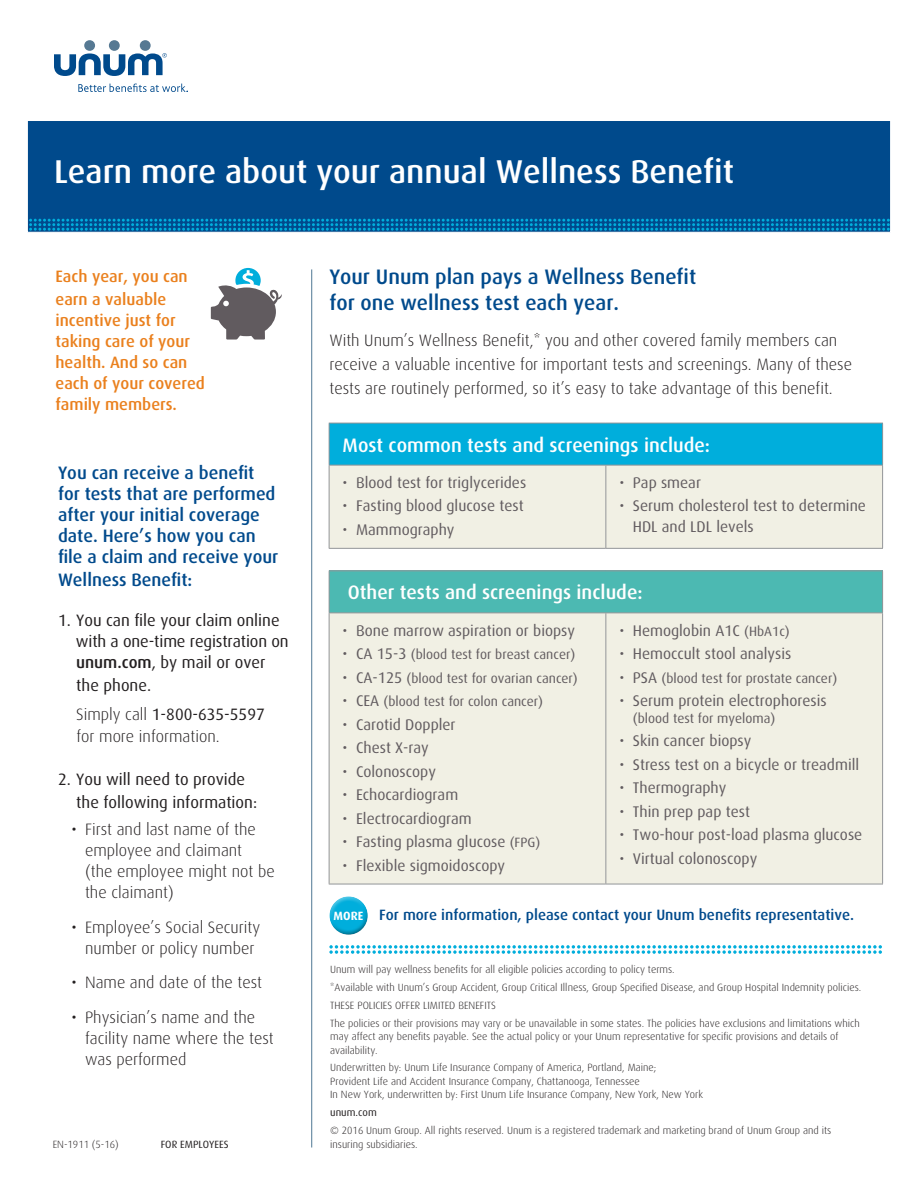
<style>
.page{position:relative;width:918px;height:1188px;background:#fff}
.page>*{position:absolute;margin:0;border:0;box-sizing:border-box;transform-origin:0 0}
._09_Flyer_Head{font:500 33px "Dax";color:#fff}
._09_ss_intro_copy{font:500 21px/25.5px "Dax";color:#004a8c}
._09_Flyer_Subhead{font:500 19.5px "Dax";color:#fff}
._09_Flyer_Subhead-2{font:500 18px/21.3px "Dax";color:#004a8c}
._09_ss_intro_copy-2{font:300 16.5px/21px "Dax";color:#231f20}
._09_Flyer_Body{font:16.5px/21px "Dax";color:#231f20}
._09_Flyer_Subhead-3{font:500 16.5px/21px "Dax";color:#ea801d}
._09_Flyer_Body-2{font:300 16.5px/22.5px "Dax";color:#231f20}
.t1{font:15.45px/20.2px "Dax";color:#615b5f}
._09_Flyer_Sidebar_Cl{font:500 15px "Dax";color:#004a8c}
.t2{font:13.5px "Dax";color:#615b5f}
.t3{font:700 12px "Dax";color:#fff}
._09_Flyer_Body-3{font:300 10.5px/13.5px "Dax";color:#231f20}
.footnotes{font:300 10.5px/13.5px "Dax";color:#231f20}
._09_Flyer_Disclaimer{font:300 10.5px "Dax";color:#231f20}
._09_Flyer_Disclaimer-2{font:10.5px "Dax";color:#231f20}
._09_Flyer_Body-4{font:10.5px "Dax";color:#231f20}
.s1{font-weight:500}
.s2{font-weight:400}
.s3{font-size:15.45px}
.s4{font-size:13.5px}
</style>
<div class="page">
<hr style="left:311px;top:269px;width:1px;height:879px;background:#4f7793">
<div style="left:27px;top:120px;width:864px;height:113px;background:#004a8c;border:1px solid #fff"></div>
<div style="left:329px;top:423px;width:554px;height:42px;background:#00aedc"></div>
<div style="left:330px;top:466px;width:552px;height:82px;background:#f1f0e4"></div>
<hr style="left:329px;top:423px;width:277px;height:1px;background:#939598">
<hr style="left:329px;top:423px;width:1px;height:42px;background:#939598">
<hr style="left:606px;top:423px;width:277px;height:1px;background:#939598">
<hr style="left:882px;top:423px;width:1px;height:42px;background:#939598">
<hr style="left:329px;top:465px;width:277px;height:1px;background:#939598">
<hr style="left:329px;top:465px;width:1px;height:83px;background:#939598">
<hr style="left:606px;top:465px;width:277px;height:1px;background:#939598">
<hr style="left:605px;top:465px;width:1px;height:83px;background:#939598">
<hr style="left:882px;top:465px;width:1px;height:83px;background:#939598">
<hr style="left:329px;top:548px;width:277px;height:1px;background:#939598">
<hr style="left:606px;top:548px;width:277px;height:1px;background:#939598">
<svg style="left:329px;top:945px;width:553px;height:9px"></svg>
<div style="left:328px;top:894px;width:42px;height:30px;background:#fff;opacity:.62"></div>
<div style="left:328px;top:906px;width:42px;height:30px;background:#231f20;opacity:.62"></div>
<div style="left:329px;top:571px;width:554px;height:42px;background:#4cb9b2"></div>
<div style="left:330px;top:614px;width:552px;height:270px;background:#f1f0e4"></div>
<hr style="left:329px;top:570px;width:277px;height:1px;background:#939598">
<hr style="left:329px;top:571px;width:1px;height:42px;background:#939598">
<hr style="left:606px;top:570px;width:277px;height:1px;background:#939598">
<hr style="left:882px;top:571px;width:1px;height:42px;background:#939598">
<hr style="left:329px;top:613px;width:277px;height:1px;background:#939598">
<hr style="left:329px;top:613px;width:1px;height:271px;background:#939598">
<hr style="left:606px;top:613px;width:277px;height:1px;background:#939598">
<hr style="left:605px;top:613px;width:1px;height:271px;background:#939598">
<hr style="left:882px;top:613px;width:1px;height:271px;background:#939598">
<hr style="left:329px;top:884px;width:277px;height:1px;background:#939598">
<hr style="left:606px;top:884px;width:277px;height:1px;background:#939598">
<svg style="left:29px;top:219px;width:861px;height:12px"></svg>
<svg style="left:211px;top:268px;width:71px;height:72px"></svg>
<div style="left:84px;top:40px;width:11px;height:11px;background:#567993;border-radius:50%"></div>
<div style="left:109px;top:40px;width:11px;height:11px;background:#567993;border-radius:50%"></div>
<div style="left:140px;top:40px;width:11px;height:11px;background:#567993;border-radius:50%"></div>
<svg style="left:54px;top:53px;width:113px;height:23px"></svg>
<svg style="left:78px;top:84px;width:110px;height:8px"></svg>
<p class="_09_Flyer_Head" style="left:54px;top:153px;width:682px">Learn more about your annual Wellness Benefit</p>
<p class="_09_Flyer_Subhead-3" style="left:56px;top:265px;width:134px;line-height:22.5px">Each year, you can earn a valuable</p>
<p class="_09_Flyer_Subhead-3" style="left:56px;top:310px;width:151px">incentive just for taking care of your health. And so can each of your covered family members.</p>
<p class="_09_Flyer_Subhead-2" style="left:58px;top:463px;width:222px">You can receive a benefit for tests that are performed after your initial coverage date. Here’s how you can file a claim and receive your<br>Wellness Benefit:</p>
<p class="_09_Flyer_Body" style="left:76px;top:610px;width:214px;text-indent:-18px">1. You can file your claim online with a one-time registration on <span class="s1">unum.com</span>, by mail or over</p>
<p class="_09_Flyer_Body" style="left:76px;top:675px;width:76px">the phone.</p>
<p class="_09_Flyer_Body-2" style="left:76px;top:703px;width:190px">Simply call <span class="s2">1-800-635-5597 </span>for more information.</p>
<p class="_09_Flyer_Body" style="left:76px;top:768px;width:182px;line-height:22.5px;text-indent:-18px">2. You will need to provide the following information:</p>
<p class="_09_ss_intro_copy-2" style="left:85px;top:819px;width:191px;text-indent:-14px"><span class="s2">•</span> First and last name of the employee and claimant<br>(the employee might not be the claimant)</p>
<p class="_09_ss_intro_copy-2" style="left:72px;top:917px;width:190px;text-align:center"><span class="s2">•</span> Employee’s Social Security number or policy number</p>
<p class="_09_ss_intro_copy-2" style="left:72px;top:972px;width:192px"><span class="s2">•</span> Name and date of the test</p>
<p class="_09_ss_intro_copy-2" style="left:85px;top:1007px;width:190px;text-indent:-14px"><span class="s2">•</span> Physician’s name and the facility name where the test was performed</p>
<p class="_09_Flyer_Disclaimer" style="left:53px;top:1138px;width:68px">EN-1911 (5-16)</p>
<p class="_09_Flyer_Disclaimer-2" style="left:161px;top:1138px;width:69px">FOR EMPLOYEES</p>
<p class="_09_ss_intro_copy" style="left:329px;top:264px;width:368px">Your Unum plan pays a Wellness Benefit for one wellness test each year.</p>
<p class="_09_ss_intro_copy-2" style="left:329px;top:328px;width:524px;line-height:24px">With Unum’s Wellness Benefit,* you and other covered family members can receive a valuable incentive for important tests and screenings. Many of these tests are routinely performed, so it’s easy to take advantage of this benefit.</p>
<p class="_09_Flyer_Subhead" style="left:343px;top:434px;width:369px">Most common tests and screenings include:</p>
<p class="t1" style="left:343px;top:473px;width:185px">• Blood test for triglycerides</p>
<p class="t1" style="left:343px;top:496px;width:183px">• Fasting blood glucose test</p>
<p class="t1" style="left:343px;top:520px;width:113px">• Mammography</p>
<p class="t1" style="left:619px;top:473px;width:83px">• Pap smear</p>
<p class="t1" style="left:633px;top:496px;width:235px;text-indent:-14px">• Serum cholesterol test to determine<br>HDL and LDL levels</p>
<p class="_09_Flyer_Subhead" style="left:348px;top:582px;width:296px">Other tests and screenings include:</p>
<p class="t1" style="left:343px;top:620px;width:234px">• Bone marrow aspiration or biopsy</p>
<p class="t2" style="left:343px;top:647px;width:234px"><span class="s3">• CA 15-3</span> (blood test for breast cancer)</p>
<p class="t2" style="left:343px;top:670px;width:237px"><span class="s3">• CA-125</span> (blood test for ovarian cancer)</p>
<p class="t2" style="left:343px;top:694px;width:202px"><span class="s3">• CEA</span> (blood test for colon cancer)</p>
<p class="t1" style="left:343px;top:714px;width:115px">• Carotid Doppler</p>
<p class="t1" style="left:343px;top:738px;width:88px">• Chest X-ray</p>
<p class="t1" style="left:343px;top:761px;width:95px">• Colonoscopy</p>
<p class="t1" style="left:343px;top:785px;width:117px">• Echocardiogram</p>
<p class="t1" style="left:343px;top:808px;width:131px">• Electrocardiogram</p>
<p class="t1" style="left:343px;top:832px;width:199px">• Fasting plasma glucose <span class="s4">(FPG)</span></p>
<p class="t1" style="left:343px;top:855px;width:164px">• Flexible sigmoidoscopy</p>
<p class="t1" style="left:619px;top:620px;width:172px">• Hemoglobin A1C <span class="s4">(HbA1c)</span></p>
<p class="t1" style="left:619px;top:644px;width:173px">• Hemoccult stool analysis</p>
<p class="t2" style="left:619px;top:670px;width:219px"><span class="s3">• PSA</span> (blood test for prostate cancer)</p>
<p class="t1" style="left:619px;top:691px;width:209px">• Serum protein electrophoresis</p>
<p class="t2" style="left:633px;top:710px;width:144px">(blood test for myeloma)</p>
<p class="t1" style="left:619px;top:731px;width:134px">• Skin cancer biopsy</p>
<p class="t1" style="left:619px;top:754px;width:241px">• Stress test on a bicycle or treadmill</p>
<p class="t1" style="left:619px;top:778px;width:109px">• Thermography</p>
<p class="t1" style="left:619px;top:801px;width:132px">• Thin prep pap test</p>
<p class="t1" style="left:619px;top:825px;width:244px">• Two-hour post-load plasma glucose</p>
<p class="t1" style="left:619px;top:848px;width:139px">• Virtual colonoscopy</p>
<p class="t3" style="left:334px;top:909px;width:31px">MORE</p>
<p class="_09_Flyer_Sidebar_Cl" style="left:379px;top:907px;width:476px">For more information, please contact your Unum benefits representative.</p>
<p class="_09_Flyer_Body-3" style="left:330px;top:963px;width:346px">Unum will pay wellness benefits for all eligible policies according to policy terms.</p>
<p class="_09_Flyer_Body-3" style="left:330px;top:981px;width:533px">*Available with Unum’s Group Accident, Group Critical Illness, Group Specified Disease, and Group Hospital Indemnity policies.</p>
<p class="_09_Flyer_Body-3" style="left:330px;top:998px;width:167px">THESE POLICIES OFFER LIMITED BENEFITS</p>
<p class="_09_Flyer_Body-3" style="left:330px;top:1016px;width:531px">The policies or their provisions may vary or be unavailable in some states. The policies have exclusions and limitations which may affect any benefits payable. See the actual policy or your Unum representative for specific provisions and details of availability.</p>
<p class="_09_Flyer_Body-3" style="left:330px;top:1061px;width:328px">Underwritten by: Unum Life Insurance Company of America, Portland, Maine;</p>
<p class="_09_Flyer_Body-3" style="left:330px;top:1075px;width:311px">Provident Life and Accident Insurance Company, Chattanooga, Tennessee</p>
<p class="_09_Flyer_Body-3" style="left:330px;top:1088px;width:374px">In New York, underwritten by: First Unum Life Insurance Company, New York, New York</p>
<p class="_09_Flyer_Body-4" style="left:330px;top:1107px;width:48px">unum.com</p>
<p class="footnotes" style="left:330px;top:1124px;width:503px">© 2016 Unum Group. All rights reserved. Unum is a registered trademark and marketing brand of Unum Group and its insuring subsidiaries.</p>
</div>
